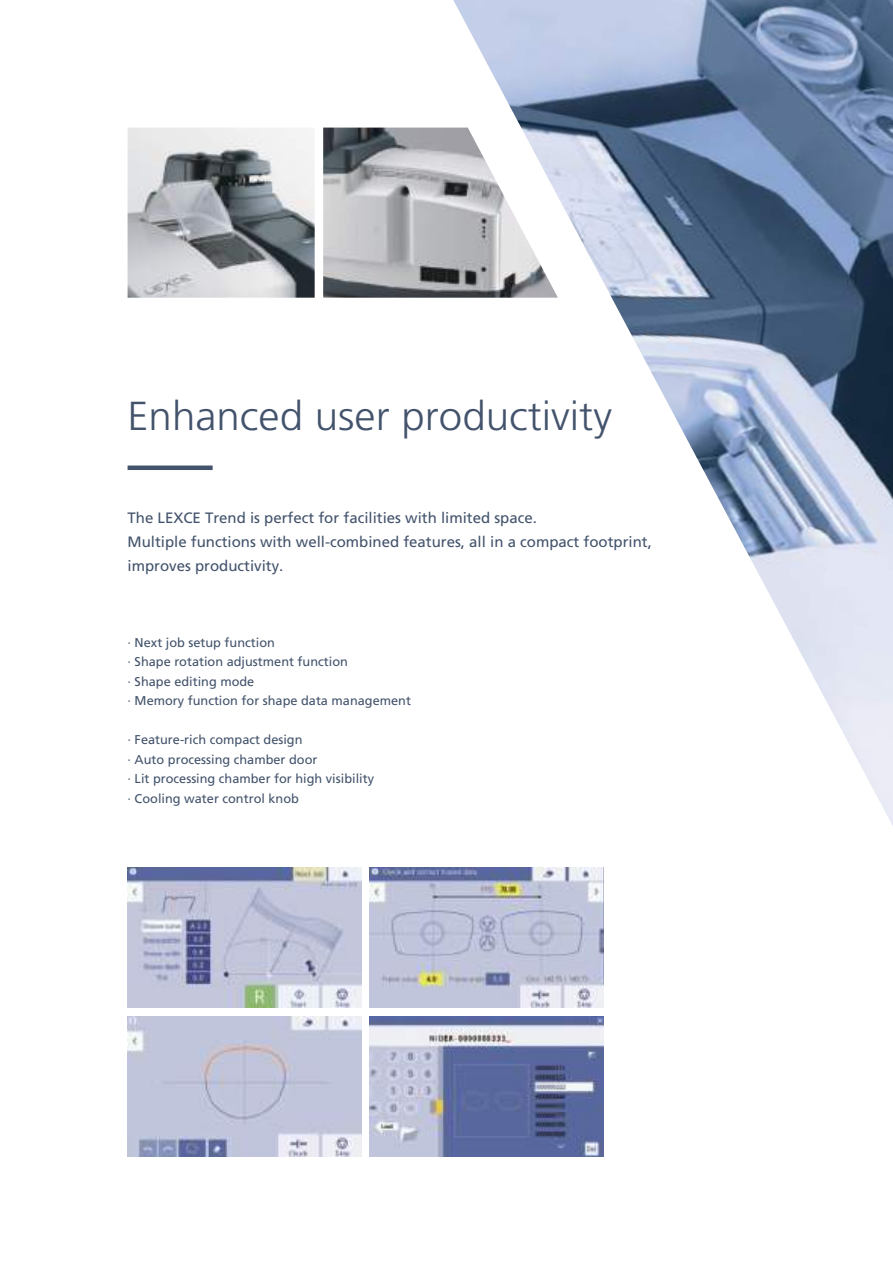
<style>
.page{position:relative;width:893px;height:1263px;background:#fff}
.page>*{position:absolute;margin:0;border:0;box-sizing:border-box;transform-origin:0 0}
.t1{font:300 40.5px "Frutiger";color:#43536c;scale:1.04 1}
.t2{font:15px/24px "Frutiger";color:#43536c}
.t3{font:12.75px/19.5px "Frutiger";color:#43536c}
</style>
<div class="page">
<img style="left:446px;top:0;width:447px;height:826px">
<img style="left:128px;top:867px;width:233px;height:141px">
<img style="left:370px;top:867px;width:234px;height:141px">
<img style="left:128px;top:1016px;width:233px;height:141px">
<img style="left:370px;top:1016px;width:234px;height:141px">
<img style="left:323px;top:128px;width:235px;height:170px">
<img style="left:128px;top:128px;width:187px;height:170px">
<div style="left:128px;top:465px;width:85px;height:5px;background:#43536c"></div>
<h1 class="t1" style="left:128px;top:396px;width:467px">Enhanced user productivity</h1>
<p class="t2" style="left:128px;top:507px;width:526px">The LEXCE Trend is perfect for facilities with limited space.<br>Multiple functions with well-combined features, all in a compact footprint, improves productivity.</p>
<p class="t3" style="left:128px;top:633px;width:285px">· Next job setup function<br>· Shape rotation adjustment function<br>· Shape editing mode<br>· Memory function for shape data management</p>
<p class="t3" style="left:128px;top:731px;width:248px">· Feature-rich compact design<br>· Auto processing chamber door<br>· Lit processing chamber for high visibility · Cooling water control knob</p>
</div>
